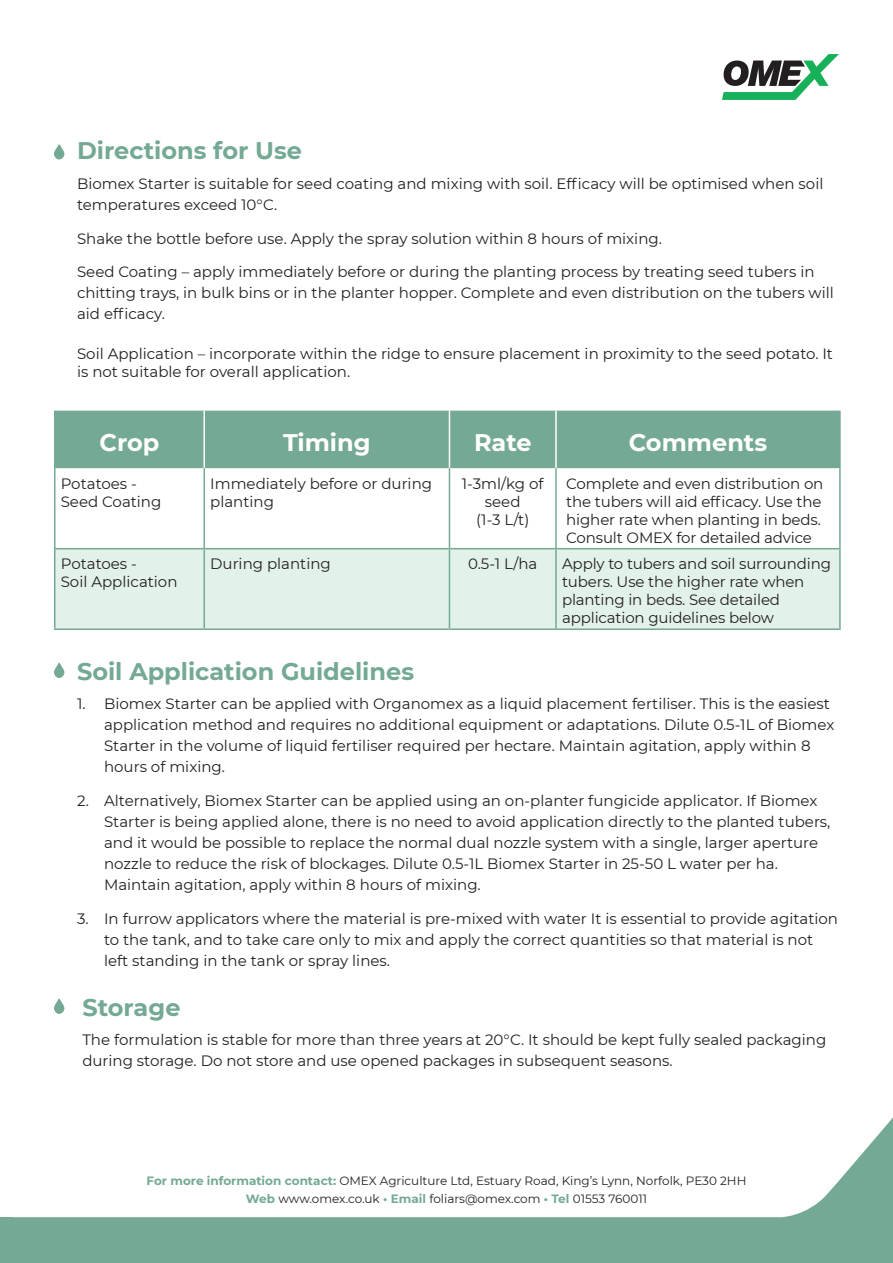
<style>
.page{position:relative;width:893px;height:1263px;background:#fff}
.page>*{position:absolute;margin:0;border:0;box-sizing:border-box;transform-origin:0 0}
.t1{font:700 24px "Montserrat";color:#74a993}
.t2{font:700 24px "Montserrat";color:#fff}
.t3{font:15px/21px "Montserrat";color:#231f20}
.t4{font:12px/17.5px "Montserrat";color:#231f20;text-align:center}
.s1{font-weight:700;color:#74a993}
</style>
<div class="page">
<svg style="left:722px;top:54px;width:117px;height:46px"></svg>
<div style="left:0;top:1116px;width:893px;height:147px;background:#74a993"></div>
<div style="left:0;top:1116px;width:893px;height:101px;background:#fff"></div>
<svg style="left:54px;top:144px;width:11px;height:16px"></svg>
<svg style="left:54px;top:663px;width:11px;height:15px"></svg>
<svg style="left:54px;top:998px;width:11px;height:16px"></svg>
<div style="left:56px;top:411px;width:783px;height:57px;background:#74a993"></div>
<div style="left:56px;top:549px;width:783px;height:79px;background:#e3f2e9"></div>
<hr style="left:203px;top:411px;width:2px;height:57px;background:#fff">
<hr style="left:449px;top:411px;width:1px;height:57px;background:#fff">
<hr style="left:555px;top:411px;width:2px;height:57px;background:#fff">
<hr style="left:54px;top:411px;width:2px;height:57px;background:#74a993">
<hr style="left:839px;top:411px;width:2px;height:57px;background:#74a993">
<hr style="left:54px;top:468px;width:2px;height:80px;background:#74a993">
<hr style="left:203px;top:468px;width:2px;height:80px;background:#74a993">
<hr style="left:449px;top:468px;width:1px;height:80px;background:#74a993">
<hr style="left:555px;top:468px;width:2px;height:80px;background:#74a993">
<hr style="left:839px;top:468px;width:2px;height:80px;background:#74a993">
<hr style="left:54px;top:548px;width:150px;height:1px;background:#74a993">
<hr style="left:54px;top:549px;width:2px;height:79px;background:#74a993">
<hr style="left:204px;top:548px;width:245px;height:1px;background:#74a993">
<hr style="left:203px;top:549px;width:2px;height:79px;background:#74a993">
<hr style="left:449px;top:548px;width:107px;height:1px;background:#74a993">
<hr style="left:449px;top:549px;width:1px;height:79px;background:#74a993">
<hr style="left:556px;top:548px;width:285px;height:1px;background:#74a993">
<hr style="left:555px;top:549px;width:2px;height:79px;background:#74a993">
<hr style="left:839px;top:549px;width:2px;height:79px;background:#74a993">
<hr style="left:54px;top:628px;width:150px;height:2px;background:#74a993">
<hr style="left:204px;top:628px;width:245px;height:2px;background:#74a993">
<hr style="left:449px;top:628px;width:107px;height:2px;background:#74a993">
<hr style="left:556px;top:628px;width:285px;height:2px;background:#74a993">
<h1 class="t1" style="left:77px;top:133px;width:226px">Directions for Use</h1>
<p class="t3" style="left:77px;top:172px;width:748px">Biomex Starter is suitable for seed coating and mixing with soil. Efficacy will be optimised when soil temperatures exceed 10°C.</p>
<p class="t3" style="left:77px;top:227px;width:586px">Shake the bottle before use. Apply the spray solution within 8 hours of mixing.</p>
<p class="t3" style="left:77px;top:261px;width:758px">Seed Coating – apply immediately before or during the planting process by treating seed tubers in chitting trays, in bulk bins or in the planter hopper. Complete and even distribution on the tubers will aid efficacy.</p>
<p class="t3" style="left:77px;top:344px;width:757px;line-height:18px">Soil Application – incorporate within the ridge to ensure placement in proximity to the seed potato. It is not suitable for overall application.</p>
<h1 class="t2" style="left:99px;top:425px;width:61px">Crop</h1>
<h1 class="t2" style="left:283px;top:425px;width:89px">Timing</h1>
<h1 class="t2" style="left:474px;top:425px;width:59px">Rate</h1>
<h1 class="t2" style="left:629px;top:425px;width:140px">Comments</h1>
<p class="t3" style="left:61px;top:474px;width:102px;line-height:18px">Potatoes -<br>Seed Coating</p>
<p class="t3" style="left:210px;top:474px;width:223px;line-height:18px">Immediately before or during planting</p>
<p class="t3" style="left:462px;top:474px;width:83px;line-height:18px;text-align:center">1-3ml/kg of seed<br>(1-3 L/t)</p>
<p class="t3" style="left:566px;top:474px;width:259px;line-height:18px">Complete and even distribution on the tubers will aid efficacy. Use the higher rate when planting in beds.<br>Consult OMEX for detailed advice</p>
<p class="t3" style="left:61px;top:554px;width:118px;line-height:18px">Potatoes -<br>Soil Application</p>
<p class="t3" style="left:210px;top:553px;width:122px">During planting</p>
<p class="t3" style="left:468px;top:553px;width:71px">0.5-1 L/ha</p>
<p class="t3" style="left:562px;top:554px;width:271px;line-height:18px">Apply to tubers and soil surrounding tubers. Use the higher rate when planting in beds. See detailed application guidelines below</p>
<h1 class="t1" style="left:77px;top:654px;width:339px">Soil Application Guidelines</h1>
<p class="t3" style="left:104px;top:693px;width:732px;text-indent:-27px">1. Biomex Starter can be applied with Organomex as a liquid placement fertiliser. This is the easiest application method and requires no additional equipment or adaptations. Dilute 0.5-1L of Biomex Starter in the volume of liquid fertiliser required per hectare. Maintain agitation, apply within 8 hours of mixing.</p>
<p class="t3" style="left:104px;top:790px;width:728px;text-indent:-27px">2. Alternatively, Biomex Starter can be applied using an on-planter fungicide applicator. If Biomex Starter is being applied alone, there is no need to avoid application directly to the planted tubers, and it would be possible to replace the normal dual nozzle system with a single, larger aperture nozzle to reduce the risk of blockages. Dilute 0.5-1L Biomex Starter in 25-50 L water per ha.<br>Maintain agitation, apply within 8 hours of mixing.</p>
<p class="t3" style="left:104px;top:908px;width:735px;text-indent:-27px">3. In furrow applicators where the material is pre-mixed with water It is essential to provide agitation to the tank, and to take care only to mix and apply the correct quantities so that material is not left standing in the tank or spray lines.</p>
<h1 class="t1" style="left:82px;top:990px;width:100px">Storage</h1>
<p class="t3" style="left:82px;top:1029px;width:745px">The formulation is stable for more than three years at 20°C. It should be kept fully sealed packaging during storage. Do not store and use opened packages in subsequent seasons.</p>
<p class="t4" style="left:146px;top:1172px;width:601px"><span class="s1">For more information contact:</span> OMEX Agriculture Ltd, Estuary Road, King’s Lynn, Norfolk, PE30 2HH<br><span class="s1">Web</span> www.omex.co.uk <span class="s1">• Email</span> foliars@omex.com <span class="s1">• Tel</span> 01553 760011</p>
</div>
